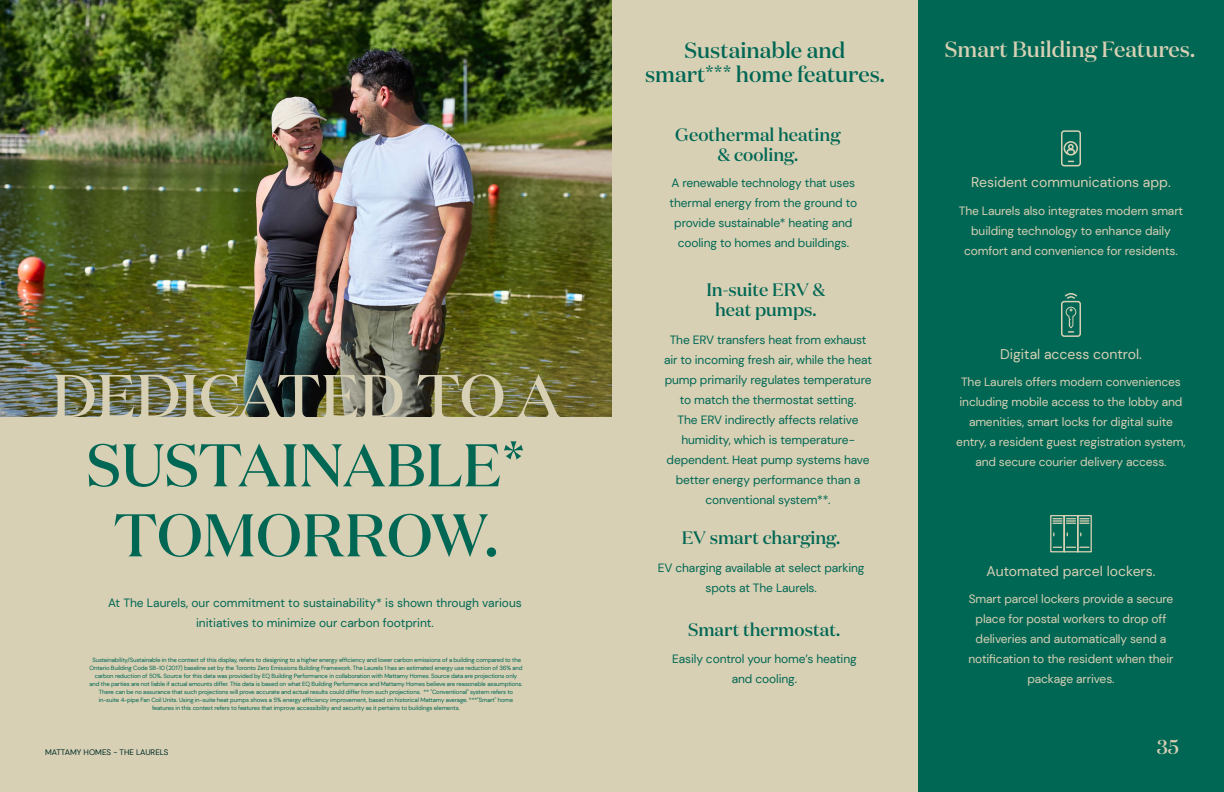
<style>
.page{position:relative;width:1224px;height:792px;background:#fff}
.page>*{position:absolute;margin:0;border:0;box-sizing:border-box;transform-origin:0 0}
.t1{font:500 60px/70px "Domaine Display";color:#006754;text-align:center}
.t2{font:500 60px "Domaine Display";color:#d8d0b4}
.t3{font:500 22px "Domaine Display";color:#006754}
.t4{font:500 22px "Domaine Display";color:#d8d0b4}
.t5{font:500 20px "Domaine Display";color:#d8d0b4}
.t6{font:500 18px/20px "Domaine Display";color:#006754;text-align:center}
.t7{font:14px "DM Sans";color:#d8d0b4}
.t8{font:12px/20px "DM Sans";letter-spacing:-.01em;color:#006754;text-align:center}
.t9{font:12px/20px "DM Sans";letter-spacing:-.01em;color:#d8d0b4;text-align:center}
.t10{font:8px "DM Sans";color:#002c28}
.t11{font:6px/8px "DM Sans";letter-spacing:-.02em;color:#006754;text-align:center}
</style>
<div class="page">
<img style="left:0;top:0;width:612px;height:418px">
<div style="left:0;top:418px;width:612px;height:374px;background:#d8d0b4"></div>
<div style="left:612px;top:0;width:306px;height:792px;background:#d8d0b4"></div>
<div style="left:918px;top:0;width:306px;height:792px;background:#006754"></div>
<svg style="left:1050px;top:515px;width:42px;height:38px"></svg>
<div style="left:1061px;top:301px;width:20px;height:36px;border:2px solid #d8d0b4;border-radius:2px"></div>
<svg style="left:1065px;top:306px;width:12px;height:27px"></svg>
<svg style="left:1065px;top:293px;width:12px;height:6px"></svg>
<div style="left:1061px;top:130px;width:20px;height:36px;border:2px solid #d8d0b4;border-radius:2px"></div>
<svg style="left:1063px;top:140px;width:16px;height:22px"></svg>
<h1 class="t2" style="left:52px;top:358px;width:510px">DEDICATED TO A</h1>
<h1 class="t1" style="left:86px;top:430px;width:441px">SUSTAINABLE*<br>TOMORROW.</h1>
<h3 class="t8" style="left:108px;top:593px;width:415px">At The Laurels, our commitment to sustainability* is shown through various initiatives to minimize our carbon footprint.</h3>
<p class="t11" style="left:89px;top:656px;width:435px">Sustainability/Sustainable in the context of this display, refers to designing to a higher energy efficiency and lower carbon emissions of a building compared to the Ontario Building Code SB-10 (2017) baseline set by the Toronto Zero Emissions Building Framework. The Laurels 1 has an estimated energy use reduction of 36% and carbon reduction of 50%. Source for this data was provided by EQ Building Performance in collaboration with Mattamy Homes. Source data are projections only and the parties are not liable if actual amounts differ. This data is based on what EQ Building Performance and Mattamy Homes believe are reasonable assumptions.<br>There can be no assurance that such projections will prove accurate and actual results could differ from such projections. ** "Conventional" system refers to in-suite 4-pipe Fan Coil Units. Using in-suite heat pumps shows a 5% energy efficiency improvement, based on historical Mattamy average. ***"Smart" home features in this context refers to features that improve accessibility and security as it pertains to buildings elements.</p>
<h3 class="t10" style="left:45px;top:747px;width:125px">MATTAMY HOMES - THE LAURELS</h3>
<h2 class="t3" style="left:685px;top:36px;width:162px">Sustainable and</h2>
<h2 class="t4" style="left:945px;top:35px;width:252px">Smart Building Features.</h2>
<h2 class="t3" style="left:645px;top:60px;width:241px">smart*** home features.</h2>
<h3 class="t6" style="left:675px;top:124px;width:167px">Geothermal heating &amp; cooling.</h3>
<h3 class="t8" style="left:670px;top:173px;width:189px">A renewable technology that uses thermal energy from the ground to provide sustainable* heating and cooling to homes and buildings.</h3>
<h3 class="t6" style="left:706px;top:280px;width:121px">In-suite ERV &amp; heat pumps.</h3>
<p class="t8" style="left:664px;top:330px;width:210px">The ERV transfers heat from exhaust air to incoming fresh air, while the heat pump primarily regulates temperature to match the thermostat setting.<br>The ERV indirectly affects relative humidity, which is temperature&shy;dependent. Heat pump systems have better energy performance than a conventional system**.</p>
<h3 class="t6" style="left:682px;top:528px;width:160px">EV smart charging.</h3>
<h3 class="t8" style="left:658px;top:557px;width:208px">EV charging available at select parking spots at The Laurels.</h3>
<h3 class="t6" style="left:688px;top:620px;width:154px">Smart thermostat.</h3>
<h3 class="t8" style="left:672px;top:649px;width:186px">Easily control your home’s heating and cooling.</h3>
<h3 class="t7" style="left:971px;top:174px;width:201px">Resident communications app.</h3>
<h3 class="t9" style="left:959px;top:201px;width:226px">The Laurels also integrates modern smart building technology to enhance daily comfort and convenience for residents.</h3>
<h3 class="t7" style="left:1000px;top:345px;width:143px">Digital access control.</h3>
<h3 class="t9" style="left:956px;top:372px;width:231px">The Laurels offers modern conveniences including mobile access to the lobby and amenities, smart locks for digital suite entry, a resident guest registration system, and secure courier delivery access.</h3>
<h3 class="t7" style="left:987px;top:562px;width:170px">Automated parcel lockers.</h3>
<h3 class="t9" style="left:969px;top:589px;width:206px">Smart parcel lockers provide a secure place for postal workers to drop off deliveries and automatically send a notification to the resident when their package arrives.</h3>
<h3 class="t5" style="left:1157px;top:734px;width:23px">35</h3>
</div>
